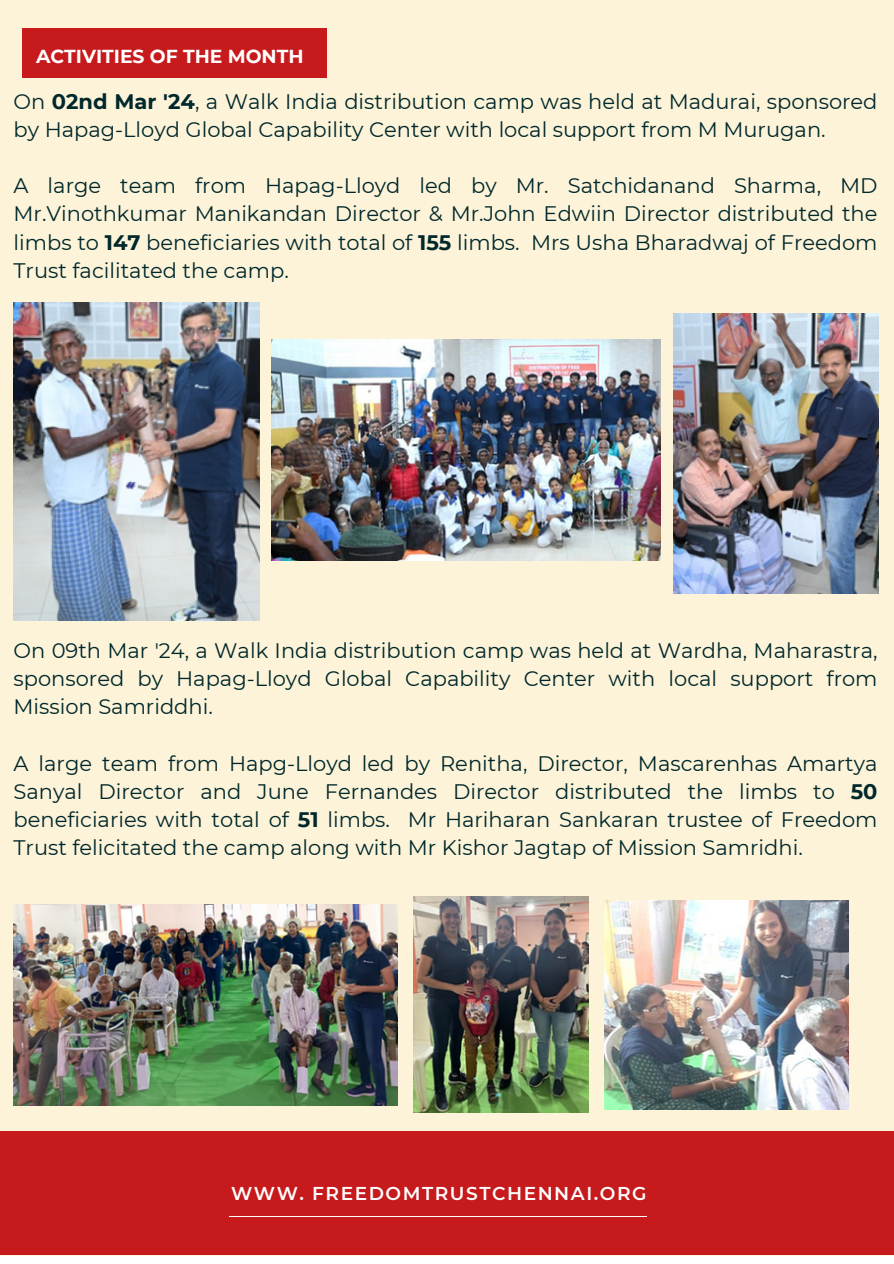
<style>
.page{position:relative;width:894px;height:1264px;background:#fff}
.page>*{position:absolute;margin:0;border:0;box-sizing:border-box;transform-origin:0 0}
.t1{font:21px/28.2px "Montserrat";color:#00272b;text-align:justify}
.t2{font:700 18.75px "Montserrat";color:#fff}
.t3{font:600 18.6px "Montserrat";letter-spacing:.085em;color:#fff}
.s1{font-weight:700}
</style>
<div class="page">
<div style="left:0;top:0;width:893px;height:1255px;background:#fcf3d8"></div>
<div style="left:0;top:1131px;width:893px;height:123px;background:#c71a1c"></div>
<hr style="left:229px;top:1216px;width:418px;height:1px;background:#fff">
<div style="left:22px;top:29px;width:304px;height:49px;background:#c71a1c"></div>
<img style="left:14px;top:303px;width:245px;height:317px">
<img style="left:673px;top:313px;width:204px;height:281px">
<img style="left:272px;top:340px;width:388px;height:220px">
<img style="left:14px;top:904px;width:383px;height:201px">
<img style="left:413px;top:896px;width:175px;height:216px">
<img style="left:604px;top:900px;width:243px;height:209px">
<h1 class="t2" style="left:36px;top:44px;width:269px">ACTIVITIES OF THE MONTH</h1>
<p class="t1" style="left:14px;top:87px;width:865px">On <span class="s1">02nd Mar '24</span>, a Walk India distribution camp was held at Madurai, sponsored by Hapag-Lloyd Global Capability Center with local support from M Murugan.</p>
<h1 class="t1" style="left:14px;top:172px;width:865px">A large team from Hapag-Lloyd led by Mr. Satchidanand Sharma, MD Mr.Vinothkumar Manikandan Director &amp; Mr.John Edwiin Director distributed the limbs to <span class="s1">147</span> beneficiaries with total of <span class="s1">155</span> limbs. Mrs Usha Bharadwaj of Freedom Trust facilitated the camp.</h1>
<p class="t1" style="left:14px;top:636px;width:865px">On 09th Mar '24, a Walk India distribution camp was held at Wardha, Maharastra, sponsored by Hapag-Lloyd Global Capability Center with local support from Mission Samriddhi.</p>
<p class="t1" style="left:14px;top:749px;width:865px">A large team from Hapg-Lloyd led by Renitha, Director, Mascarenhas Amartya Sanyal Director and June Fernandes Director distributed the limbs to <span class="s1">50 </span>beneficiaries with total of <span class="s1">51</span> limbs. Mr Hariharan Sankaran trustee of Freedom Trust felicitated the camp along with Mr Kishor Jagtap of Mission Samridhi.</p>
<p class="t3" style="left:231px;top:1181px;width:417px">WWW. FREEDOMTRUSTCHENNAI.ORG</p>
</div>
